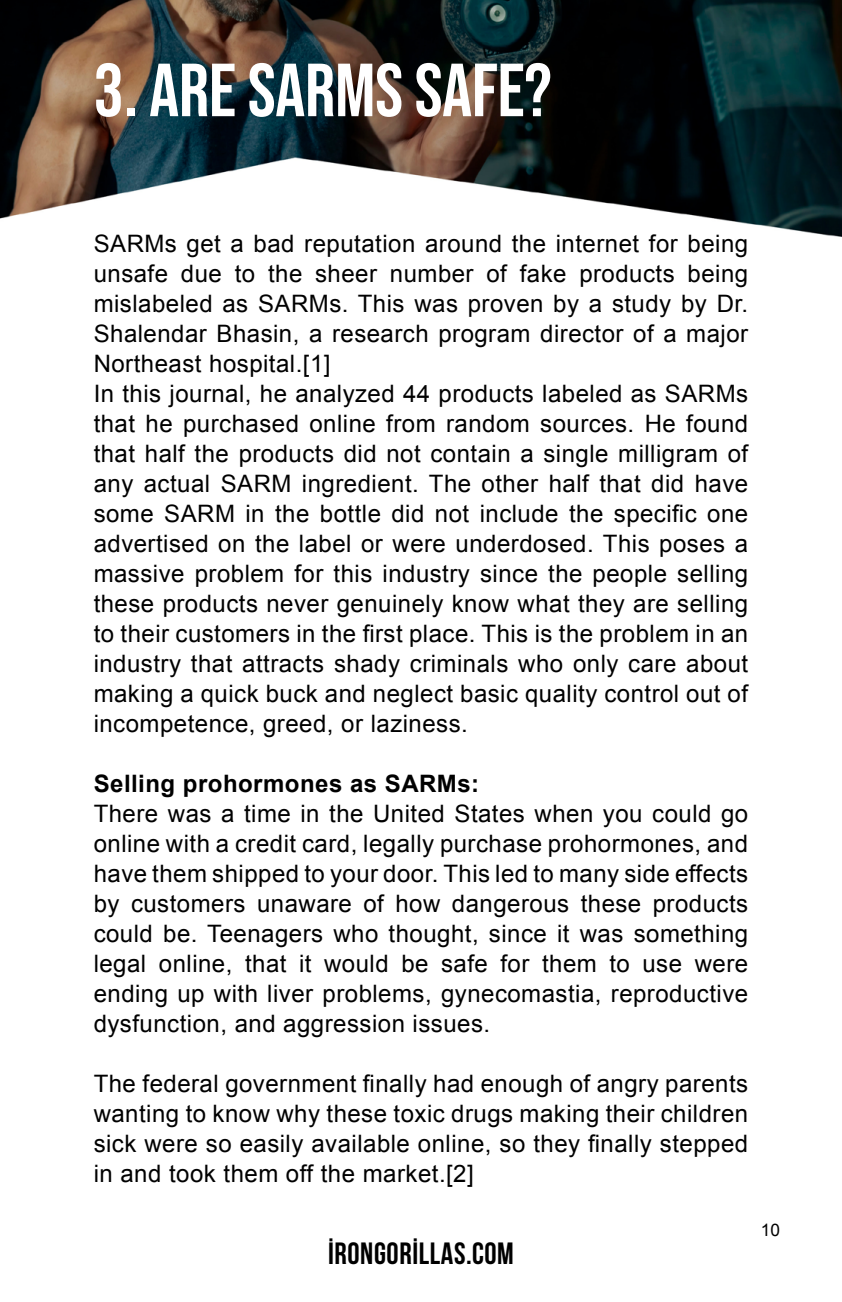
<style>
.page{position:relative;width:842px;height:1302px;background:#fff}
.page>*{position:absolute;margin:0;border:0;box-sizing:border-box;transform-origin:0 0}
.t1{font:75px "Bebas Neue";letter-spacing:-.005em;color:#fff}
.t2{font:700 30.75px "Bebas Neue";letter-spacing:.02em;color:#000}
.t3{font:24px/30px "Arial";letter-spacing:.02em;color:#000;text-align:justify}
.t4{font:700 24px "Arial";letter-spacing:.02em;color:#000}
.t5{font:17.25px "Arial";color:#000}
</style>
<div class="page">
<img style="left:0;top:0;width:842px;height:237px">
<h1 class="t1" style="left:94px;top:48px;width:460px">3. ARE SARMS SAFE?</h1>
<p class="t3" style="left:94px;top:228px;width:656px;text-align:left">SARMs get a bad reputation around the internet for being unsafe due to the sheer number of fake products being mislabeled as SARMs. This was proven by a study by Dr.<br>Shalendar Bhasin, a research program director of a major Northeast hospital.[1]<br>In this journal, he analyzed 44 products labeled as SARMs that he purchased online from random sources. He found that half the products did not contain a single milligram of any actual SARM ingredient. The other half that did have some SARM in the bottle did not include the specific one advertised on the label or were underdosed. This poses a massive problem for this industry since the people selling these products never genuinely know what they are selling to their customers in the first place. This is the problem in an industry that attracts shady criminals who only care about making a quick buck and neglect basic quality control out of incompetence, greed, or laziness.</p>
<p class="t4" style="left:94px;top:767px;width:387px">Selling prohormones as SARMs:</p>
<p class="t3" style="left:94px;top:798px;width:656px">There was a time in the United States when you could go online with a credit card, legally purchase prohormones, and have them shipped to your door. This led to many side effects by customers unaware of how dangerous these products could be. Teenagers who thought, since it was something legal online, that it would be safe for them to use were ending up with liver problems, gynecomastia, reproductive dysfunction, and aggression issues.</p>
<p class="t3" style="left:94px;top:1068px;width:656px">The federal government finally had enough of angry parents wanting to know why these toxic drugs making their children sick were so easily available online, so they finally stepped in and took them off the market.[2]</p>
<p class="t2" style="left:328px;top:1236px;width:187px">IRONGORILLAS.COM</p>
<p class="t5" style="left:761px;top:1218px;width:21px">10</p>
</div>
